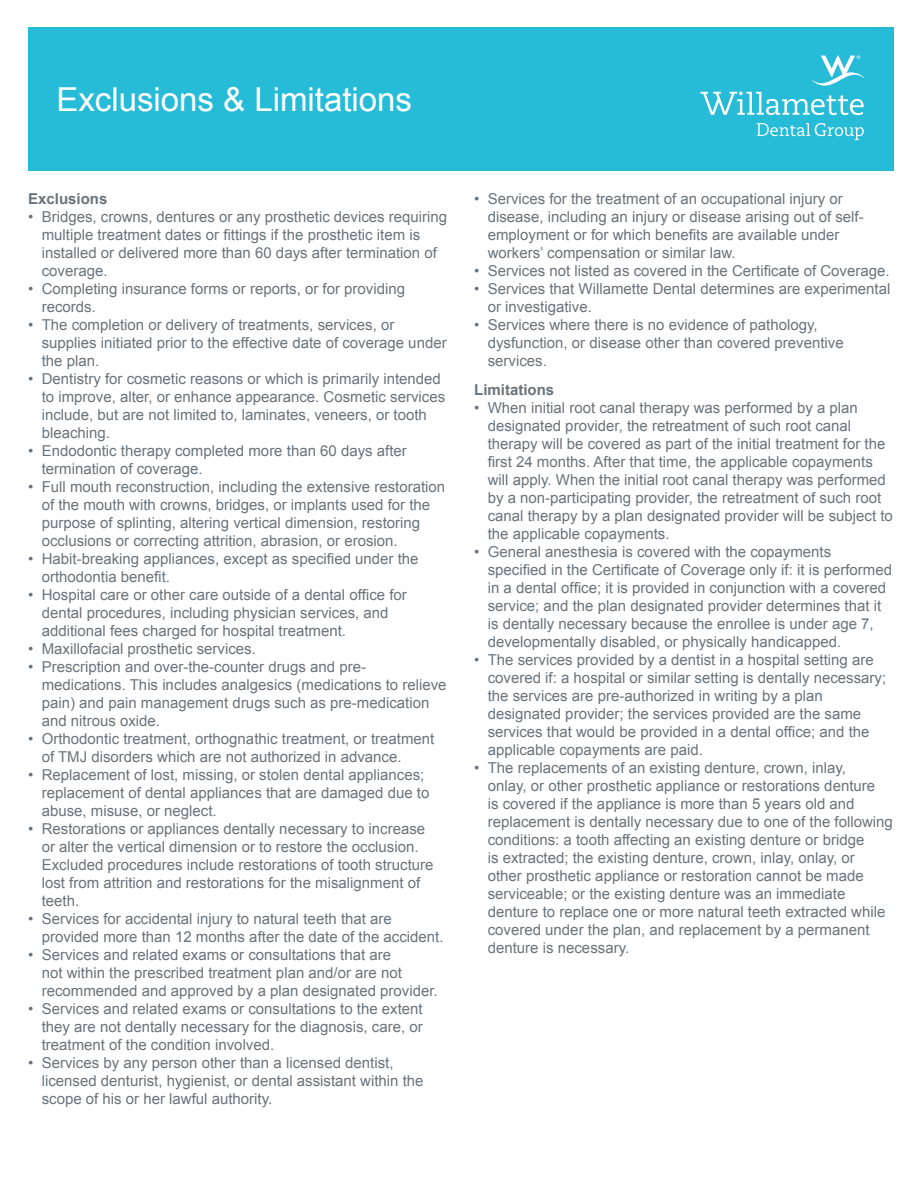
<style>
.page{position:relative;width:918px;height:1188px;background:#fff}
.page>*{position:absolute;margin:0;border:0;box-sizing:border-box;transform-origin:0 0}
.t1{font:33px "Arial";color:#fff}
.t2{font:15px/18px "Arial";color:#6a737b}
.t3{font:700 15px "Arial";color:#6a737b}
</style>
<div class="page">
<div style="left:28px;top:27px;width:865px;height:144px;background:#26bcd7"></div>
<svg style="left:700px;top:92px;width:164px;height:23px"></svg>
<svg style="left:757px;top:123px;width:107px;height:17px"></svg>
<svg style="left:812px;top:55px;width:52px;height:31px"></svg>
<h1 class="t1" style="left:56px;top:78px;width:357px">Exclusions &amp; Limitations</h1>
<p class="t3" style="left:28px;top:189px;width:81px">Exclusions</p>
<p class="t2" style="left:42px;top:208px;width:407px;text-indent:-14px">• Bridges, crowns, dentures or any prosthetic devices requiring multiple treatment dates or fittings if the prosthetic item is installed or delivered more than 60 days after termination of coverage.</p>
<p class="t2" style="left:42px;top:280px;width:365px;text-indent:-14px">• Completing insurance forms or reports, or for providing records.</p>
<p class="t2" style="left:42px;top:316px;width:406px;text-indent:-14px">• The completion or delivery of treatments, services, or supplies initiated prior to the effective date of coverage under the plan.</p>
<p class="t2" style="left:42px;top:370px;width:405px;text-indent:-14px">• Dentistry for cosmetic reasons or which is primarily intended to improve, alter, or enhance appearance. Cosmetic services include, but are not limited to, laminates, veneers, or tooth bleaching.</p>
<p class="t2" style="left:42px;top:442px;width:367px;text-indent:-14px">• Endodontic therapy completed more than 60 days after termination of coverage.</p>
<p class="t2" style="left:42px;top:478px;width:405px;text-indent:-14px">• Full mouth reconstruction, including the extensive restoration of the mouth with crowns, bridges, or implants used for the purpose of splinting, altering vertical dimension, restoring occlusions or correcting attrition, abrasion, or erosion.</p>
<p class="t2" style="left:42px;top:550px;width:378px;text-indent:-14px">• Habit-breaking appliances, except as specified under the orthodontia benefit.</p>
<p class="t2" style="left:42px;top:586px;width:367px;text-indent:-14px">• Hospital care or other care outside of a dental office for dental procedures, including physician services, and additional fees charged for hospital treatment.</p>
<p class="t2" style="left:28px;top:640px;width:229px">• Maxillofacial prosthetic services.</p>
<p class="t2" style="left:42px;top:658px;width:406px;text-indent:-14px">• Prescription and over-the-counter drugs and pre&shy;medications. This includes analgesics (medications to relieve pain) and pain management drugs such as pre-medication and nitrous oxide.</p>
<p class="t2" style="left:42px;top:730px;width:394px;text-indent:-14px">• Orthodontic treatment, orthognathic treatment, or treatment of TMJ disorders which are not authorized in advance.</p>
<p class="t2" style="left:42px;top:766px;width:389px;text-indent:-14px">• Replacement of lost, missing, or stolen dental appliances; replacement of dental appliances that are damaged due to abuse, misuse, or neglect.</p>
<p class="t2" style="left:42px;top:820px;width:393px;text-indent:-14px">• Restorations or appliances dentally necessary to increase or alter the vertical dimension or to restore the occlusion.<br>Excluded procedures include restorations of tooth structure lost from attrition and restorations for the misalignment of teeth.</p>
<p class="t2" style="left:42px;top:910px;width:403px;text-indent:-14px">• Services for accidental injury to natural teeth that are provided more than 12 months after the date of the accident.</p>
<p class="t2" style="left:42px;top:946px;width:398px;text-indent:-14px">• Services and related exams or consultations that are<br>not within the prescribed treatment plan and/or are not recommended and approved by a plan designated provider.</p>
<p class="t2" style="left:42px;top:1000px;width:383px;text-align:justify;text-indent:-14px">• Services and related exams or consultations to the extent they are not dentally necessary for the diagnosis, care, or treatment of the condition involved.</p>
<p class="t2" style="left:42px;top:1054px;width:383px;text-indent:-14px">• Services by any person other than a licensed dentist, licensed denturist, hygienist, or dental assistant within the scope of his or her lawful authority.</p>
<p class="t2" style="left:488px;top:190px;width:377px;text-indent:-14px">• Services for the treatment of an occupational injury or disease, including an injury or disease arising out of self&shy;employment or for which benefits are available under workers’ compensation or similar law.</p>
<p class="t2" style="left:474px;top:262px;width:417px">• Services not listed as covered in the Certificate of Coverage.</p>
<p class="t2" style="left:488px;top:280px;width:404px;text-indent:-14px">• Services that Willamette Dental determines are experimental or investigative.</p>
<p class="t2" style="left:488px;top:316px;width:358px;text-indent:-14px">• Services where there is no evidence of pathology, dysfunction, or disease other than covered preventive services.</p>
<p class="t3" style="left:474px;top:380px;width:82px">Limitations</p>
<p class="t2" style="left:488px;top:399px;width:407px;text-indent:-14px">• When initial root canal therapy was performed by a plan designated provider, the retreatment of such root canal therapy will be covered as part of the initial treatment for the first 24 months. After that time, the applicable copayments will apply. When the initial root canal therapy was performed by a non-participating provider, the retreatment of such root canal therapy by a plan designated provider will be subject to the applicable copayments.</p>
<p class="t2" style="left:488px;top:543px;width:406px;text-indent:-14px">• General anesthesia is covered with the copayments specified in the Certificate of Coverage only if: it is performed in a dental office; it is provided in conjunction with a covered service; and the plan designated provider determines that it is dentally necessary because the enrollee is under age 7, developmentally disabled, or physically handicapped.</p>
<p class="t2" style="left:488px;top:651px;width:400px;text-indent:-14px">• The services provided by a dentist in a hospital setting are covered if: a hospital or similar setting is dentally necessary; the services are pre-authorized in writing by a plan designated provider; the services provided are the same services that would be provided in a dental office; and the applicable copayments are paid.</p>
<p class="t2" style="left:488px;top:759px;width:407px;text-indent:-14px">• The replacements of an existing denture, crown, inlay,<br>onlay, or other prosthetic appliance or restorations denture<br>is covered if the appliance is more than 5 years old and replacement is dentally necessary due to one of the following conditions: a tooth affecting an existing denture or bridge<br>is extracted; the existing denture, crown, inlay, onlay, or<br>other prosthetic appliance or restoration cannot be made serviceable; or the existing denture was an immediate denture to replace one or more natural teeth extracted while covered under the plan, and replacement by a permanent denture is necessary.</p>
</div>
